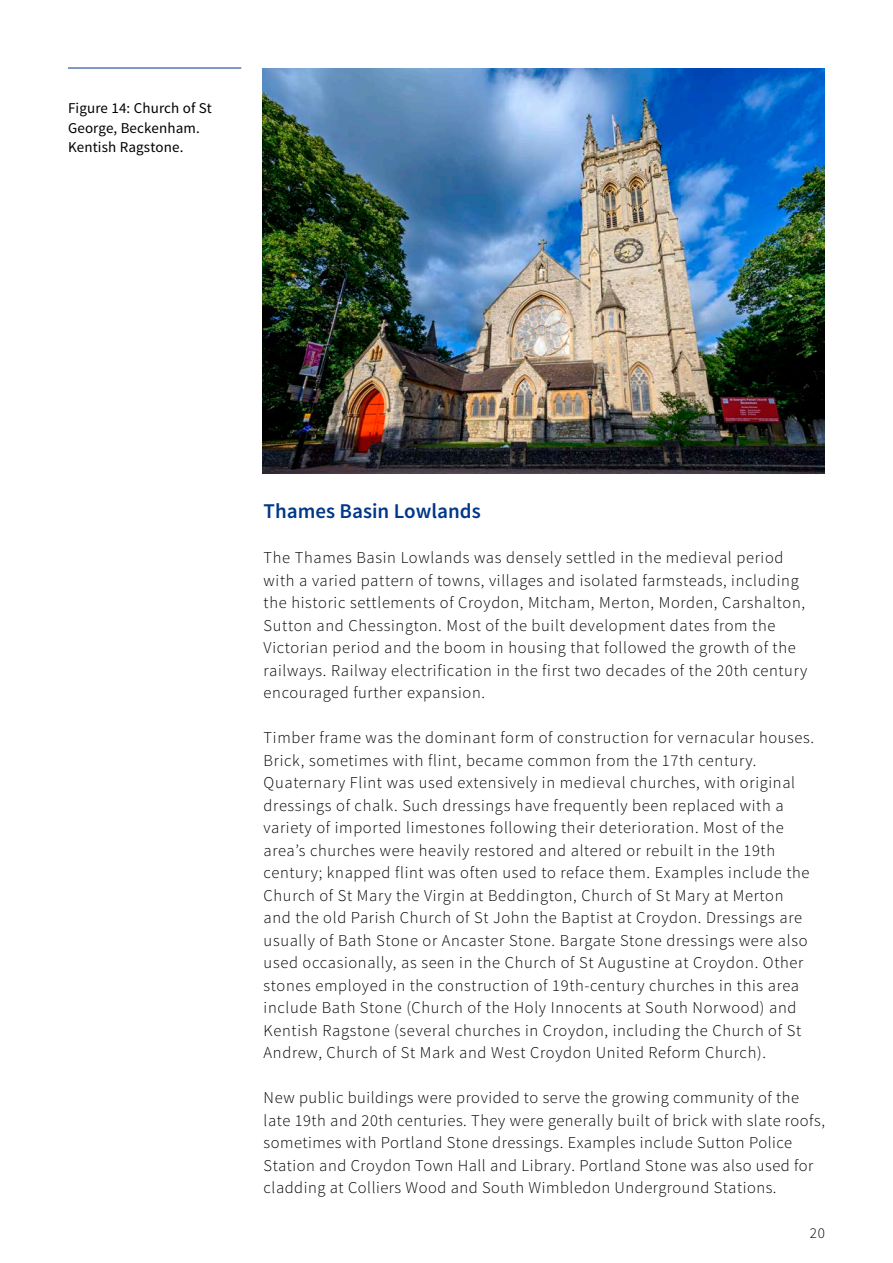
<style>
.page{position:relative;width:893px;height:1263px;background:#fff}
.page>*{position:absolute;margin:0;border:0;box-sizing:border-box;transform-origin:0 0}
.Heading_1{font:600 21px "Source Sans Pro";color:#003788}
.Body_text{font:300 16.5px/22.5px "Source Sans Pro";letter-spacing:.04em;color:#000}
.t1{font:15px/19.5px "Source Sans Pro";letter-spacing:.01em;color:#000}
.t2{font:300 15px "Source Sans Pro";color:#000}
</style>
<div class="page">
<hr style="left:68px;top:68px;width:173px;height:1px;background:#003788">
<img style="left:263px;top:68px;width:562px;height:405px">
<p class="t1" style="left:68px;top:99px;width:145px">Figure 14: Church of St<br>George, Beckenham.<br>Kentish Ragstone.</p>
<h1 class="Heading_1" style="left:264px;top:498px;width:219px">Thames Basin Lowlands</h1>
<p class="Body_text" style="left:264px;top:546px;width:545px">The Thames Basin Lowlands was densely settled in the medieval period with a varied pattern of towns, villages and isolated farmsteads, including the historic settlements of Croydon, Mitcham, Merton, Morden, Carshalton, Sutton and Chessington. Most of the built development dates from the Victorian period and the boom in housing that followed the growth of the railways. Railway electrification in the first two decades of the 20th century encouraged further expansion.</p>
<p class="Body_text" style="left:264px;top:726px;width:552px">Timber frame was the dominant form of construction for vernacular houses.<br>Brick, sometimes with flint, became common from the 17th century.<br>Quaternary Flint was used extensively in medieval churches, with original dressings of chalk. Such dressings have frequently been replaced with a variety of imported limestones following their deterioration. Most of the area’s churches were heavily restored and altered or rebuilt in the 19th century; knapped flint was often used to reface them. Examples include the Church of St Mary the Virgin at Beddington, Church of St Mary at Merton and the old Parish Church of St John the Baptist at Croydon. Dressings are usually of Bath Stone or Ancaster Stone. Bargate Stone dressings were also used occasionally, as seen in the Church of St Augustine at Croydon. Other stones employed in the construction of 19th-century churches in this area include Bath Stone (Church of the Holy Innocents at South Norwood) and Kentish Ragstone (several churches in Croydon, including the Church of St Andrew, Church of St Mark and West Croydon United Reform Church).</p>
<p class="Body_text" style="left:264px;top:1087px;width:563px">New public buildings were provided to serve the growing community of the late 19th and 20th centuries. They were generally built of brick with slate roofs, sometimes with Portland Stone dressings. Examples include Sutton Police Station and Croydon Town Hall and Library. Portland Stone was also used for cladding at Colliers Wood and South Wimbledon Underground Stations.</p>
<p class="t2" style="left:810px;top:1224px;width:16px">20</p>
</div>
